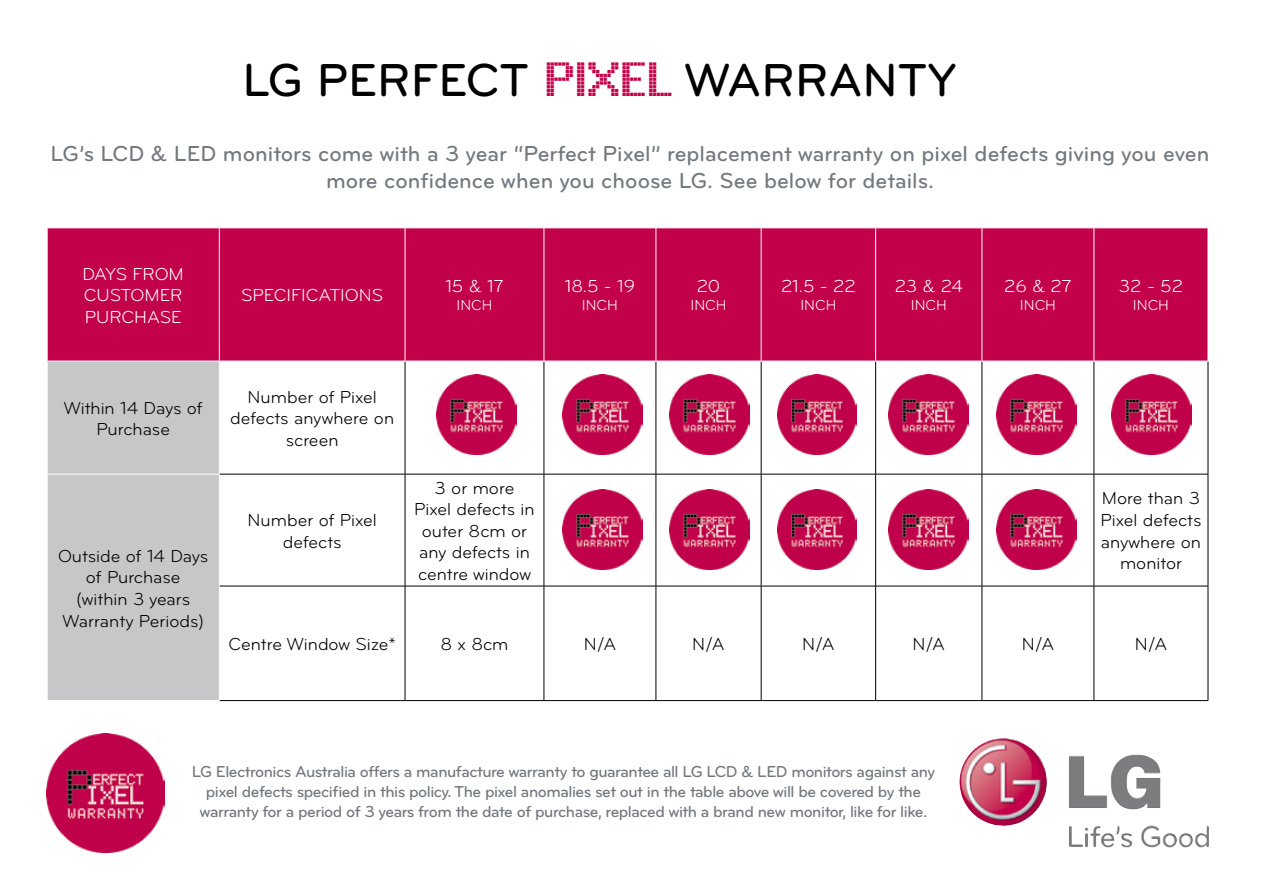
<style>
.page{position:relative;width:1263px;height:893px;background:#fff}
.page>*{position:absolute;margin:0;border:0;box-sizing:border-box;transform-origin:0 0}
.t1{font:500 48px "Bryant Pro";color:#000}
.t2{font:500 22.5px/27px "Bryant Pro";color:#72797f;text-align:center}
.t3{font:18px/21.6px "Bryant Pro";color:#000;text-align:center}
.t4{font:18px/21.6px "Bryant Pro";color:#fff;text-align:justify}
.t5{font:500 16.5px/19.8px "Bryant Pro";letter-spacing:-.03em;color:#72797f;text-align:center}
.t6{font:15px "Bryant Pro";color:#fff}
.s1{font-family:"Display OTF";font-weight:400;color:#c3004a}
</style>
<div class="page">
<div style="left:48px;top:228px;width:1159px;height:133px;background:#c3004a"></div>
<div style="left:48px;top:362px;width:171px;height:338px;background:#c6c7c8"></div>
<hr style="left:219px;top:228px;width:1px;height:133px;background:#fff">
<hr style="left:405px;top:228px;width:1px;height:133px;background:#fff">
<hr style="left:544px;top:228px;width:1px;height:133px;background:#fff">
<hr style="left:655px;top:228px;width:1px;height:133px;background:#fff">
<hr style="left:761px;top:228px;width:1px;height:133px;background:#fff">
<hr style="left:875px;top:228px;width:1px;height:133px;background:#fff">
<hr style="left:981px;top:228px;width:1px;height:133px;background:#fff">
<hr style="left:1093px;top:228px;width:1px;height:133px;background:#fff">
<hr style="left:47px;top:474px;width:173px;height:1px;background:#fff">
<hr style="left:405px;top:361px;width:1px;height:113px;background:#000">
<hr style="left:544px;top:361px;width:1px;height:113px;background:#000">
<hr style="left:656px;top:361px;width:1px;height:113px;background:#000">
<hr style="left:761px;top:361px;width:1px;height:113px;background:#000">
<hr style="left:875px;top:361px;width:1px;height:113px;background:#000">
<hr style="left:982px;top:361px;width:1px;height:113px;background:#000">
<hr style="left:1094px;top:361px;width:1px;height:113px;background:#000">
<hr style="left:1208px;top:361px;width:1px;height:113px;background:#000">
<hr style="left:220px;top:474px;width:185px;height:1px;background:#000">
<hr style="left:405px;top:474px;width:139px;height:1px;background:#000">
<hr style="left:405px;top:474px;width:1px;height:112px;background:#000">
<hr style="left:544px;top:474px;width:112px;height:1px;background:#000">
<hr style="left:544px;top:474px;width:1px;height:112px;background:#000">
<hr style="left:656px;top:474px;width:105px;height:1px;background:#000">
<hr style="left:656px;top:474px;width:1px;height:112px;background:#000">
<hr style="left:761px;top:474px;width:115px;height:1px;background:#000">
<hr style="left:761px;top:474px;width:1px;height:112px;background:#000">
<hr style="left:876px;top:474px;width:106px;height:1px;background:#000">
<hr style="left:875px;top:474px;width:1px;height:112px;background:#000">
<hr style="left:982px;top:474px;width:112px;height:1px;background:#000">
<hr style="left:982px;top:474px;width:1px;height:112px;background:#000">
<hr style="left:1094px;top:474px;width:114px;height:1px;background:#000">
<hr style="left:1094px;top:474px;width:1px;height:112px;background:#000">
<hr style="left:1208px;top:474px;width:1px;height:112px;background:#000">
<hr style="left:220px;top:586px;width:185px;height:1px;background:#000">
<hr style="left:405px;top:586px;width:139px;height:1px;background:#000">
<hr style="left:405px;top:586px;width:1px;height:114px;background:#000">
<hr style="left:544px;top:586px;width:112px;height:1px;background:#000">
<hr style="left:544px;top:586px;width:1px;height:114px;background:#000">
<hr style="left:656px;top:586px;width:105px;height:1px;background:#000">
<hr style="left:656px;top:586px;width:1px;height:114px;background:#000">
<hr style="left:761px;top:586px;width:115px;height:1px;background:#000">
<hr style="left:761px;top:586px;width:1px;height:114px;background:#000">
<hr style="left:876px;top:586px;width:106px;height:1px;background:#000">
<hr style="left:875px;top:586px;width:1px;height:114px;background:#000">
<hr style="left:982px;top:586px;width:112px;height:1px;background:#000">
<hr style="left:982px;top:586px;width:1px;height:114px;background:#000">
<hr style="left:1094px;top:586px;width:114px;height:1px;background:#000">
<hr style="left:1094px;top:586px;width:1px;height:114px;background:#000">
<hr style="left:1208px;top:586px;width:1px;height:114px;background:#000">
<hr style="left:220px;top:700px;width:185px;height:1px;background:#000">
<hr style="left:405px;top:700px;width:139px;height:1px;background:#000">
<hr style="left:544px;top:700px;width:112px;height:1px;background:#000">
<hr style="left:656px;top:700px;width:105px;height:1px;background:#000">
<hr style="left:761px;top:700px;width:115px;height:1px;background:#000">
<hr style="left:876px;top:700px;width:106px;height:1px;background:#000">
<hr style="left:982px;top:700px;width:112px;height:1px;background:#000">
<hr style="left:1094px;top:700px;width:114px;height:1px;background:#000">
<hr style="left:405px;top:361px;width:139px;height:1px;background:#fff">
<hr style="left:544px;top:361px;width:112px;height:1px;background:#fff">
<hr style="left:656px;top:361px;width:105px;height:1px;background:#fff">
<hr style="left:761px;top:361px;width:115px;height:1px;background:#fff">
<hr style="left:982px;top:361px;width:112px;height:1px;background:#fff">
<hr style="left:1094px;top:361px;width:114px;height:1px;background:#fff">
<img style="left:437px;top:374px;width:79px;height:81px">
<img style="left:47px;top:734px;width:117px;height:118px">
<img style="left:562px;top:374px;width:80px;height:81px">
<img style="left:562px;top:489px;width:80px;height:80px">
<img style="left:670px;top:374px;width:79px;height:81px">
<img style="left:670px;top:489px;width:79px;height:80px">
<img style="left:777px;top:374px;width:80px;height:81px">
<img style="left:777px;top:489px;width:80px;height:80px">
<img style="left:888px;top:374px;width:80px;height:81px">
<img style="left:888px;top:489px;width:80px;height:80px">
<img style="left:996px;top:374px;width:80px;height:81px">
<img style="left:996px;top:489px;width:80px;height:80px">
<img style="left:1111px;top:374px;width:80px;height:81px">
<img style="left:959px;top:738px;width:250px;height:110px">
<h1 class="t1" style="left:242px;top:55px;width:716px">LG PERFECT <span class="s1">PIXEL</span> WARRANTY</h1>
<h2 class="t2" style="left:51px;top:140px;width:1160px">LG’s LCD &amp; LED monitors come with a 3 year “Perfect Pixel” replacement warranty on pixel defects giving you even more confidence when you choose LG. See below for details.</h2>
<p class="t4" style="left:83px;top:263px;width:103px">DAYS FROM CUSTOMER PURCHASE</p>
<p class="t4" style="left:241px;top:285px;width:144px">SPECIFICATIONS</p>
<p class="t4" style="left:445px;top:276px;width:60px">15 &amp; 17</p>
<p class="t6" style="left:456px;top:297px;width:38px">INCH</p>
<p class="t4" style="left:565px;top:276px;width:72px">18.5 - 19</p>
<p class="t6" style="left:582px;top:297px;width:38px">INCH</p>
<p class="t4" style="left:697px;top:276px;width:25px">20</p>
<p class="t6" style="left:690px;top:297px;width:38px">INCH</p>
<p class="t4" style="left:781px;top:276px;width:76px">21.5 - 22</p>
<p class="t6" style="left:800px;top:297px;width:38px">INCH</p>
<p class="t4" style="left:895px;top:276px;width:70px">23 &amp; 24</p>
<p class="t6" style="left:911px;top:297px;width:38px">INCH</p>
<p class="t4" style="left:1004px;top:276px;width:69px">26 &amp; 27</p>
<p class="t6" style="left:1020px;top:297px;width:38px">INCH</p>
<p class="t4" style="left:1119px;top:276px;width:66px">32 - 52</p>
<p class="t6" style="left:1133px;top:297px;width:38px">INCH</p>
<p class="t3" style="left:64px;top:397px;width:140px">Within 14 Days of<br>Purchase</p>
<p class="t3" style="left:230px;top:386px;width:166px">Number of Pixel defects anywhere on screen</p>
<p class="t3" style="left:58px;top:545px;width:152px">Outside of 14 Days of Purchase (within 3 years<br>Warranty Periods)</p>
<p class="t3" style="left:248px;top:510px;width:131px">Number of Pixel defects</p>
<p class="t3" style="left:414px;top:477px;width:122px">3 or more<br>Pixel defects in outer 8cm or any defects in centre window</p>
<p class="t3" style="left:1100px;top:488px;width:102px">More than 3<br>Pixel defects anywhere on monitor</p>
<p class="t3" style="left:228px;top:634px;width:169px">Centre Window Size*</p>
<p class="t3" style="left:440px;top:634px;width:70px">8 x 8cm</p>
<p class="t3" style="left:584px;top:634px;width:34px">N/A</p>
<p class="t3" style="left:692px;top:634px;width:34px">N/A</p>
<p class="t3" style="left:802px;top:634px;width:34px">N/A</p>
<p class="t3" style="left:912px;top:634px;width:34px">N/A</p>
<p class="t3" style="left:1022px;top:634px;width:34px">N/A</p>
<p class="t3" style="left:1135px;top:634px;width:34px">N/A</p>
<p class="t5" style="left:192px;top:762px;width:745px">LG Electronics Australia offers a manufacture warranty to guarantee all LG LCD &amp; LED monitors against any pixel defects specified in this policy. The pixel anomalies set out in the table above will be covered by the warranty for a period of 3 years from the date of purchase, replaced with a brand new monitor, like for like.</p>
</div>
